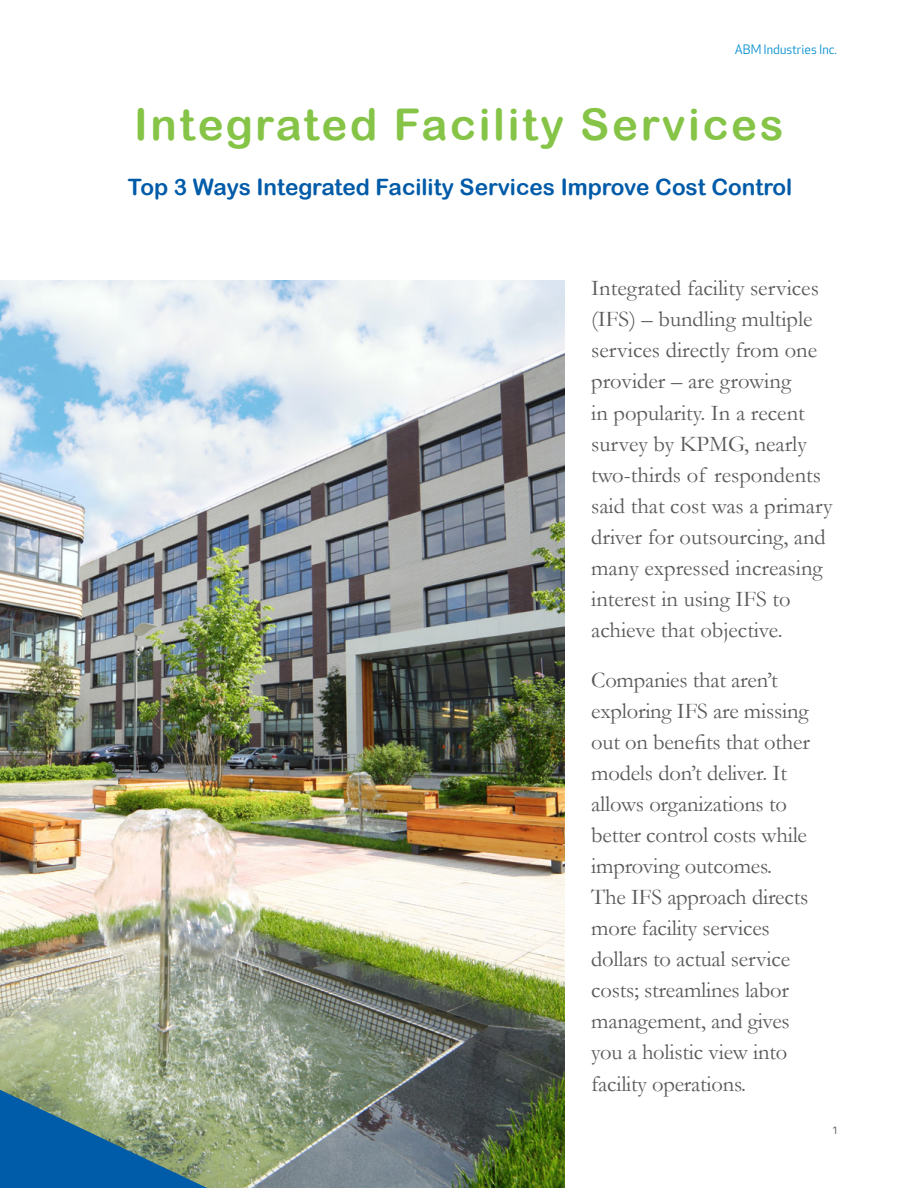
<style>
.page{position:relative;width:918px;height:1188px;background:#fff}
.page>*{position:absolute;margin:0;border:0;box-sizing:border-box;transform-origin:0 0}
.Main_Title_Header{font:43.8px "Arial Rounded MT Bold";letter-spacing:.06em;color:#85c447}
.Body{font:22.65px/31px "Garamond";letter-spacing:-.01em;color:#58595b}
.Title_Subhead{font:22.65px "Arial Rounded MT Bold";color:#005ba8}
.Page_Header{font:12.75px "Apex New";color:#008dcd}
.t1{font:11.25px "Ample Soft";color:#58595b}
</style>
<div class="page">
<img style="left:0;top:281px;width:564px;height:907px">
<svg style="left:0;top:1090px;width:207px;height:98px;background:#4b8094"></svg>
<p class="Page_Header" style="left:735px;top:41px;width:104px">ABM Industries Inc.</p>
<p class="Main_Title_Header" style="left:134px;top:98px;width:651px">Integrated Facility Services</p>
<p class="Title_Subhead" style="left:128px;top:174px;width:666px">Top 3 Ways Integrated Facility Services Improve Cost Control</p>
<p class="Body" style="left:591px;top:272px;width:243px">Integrated facility services (IFS) – bundling multiple services directly from one provider – are growing<br>in popularity. In a recent survey by KPMG, nearly two-thirds of respondents said that cost was a primary driver for outsourcing, and many expressed increasing interest in using IFS to achieve that objective.</p>
<p class="Body" style="left:591px;top:664px;width:220px">Companies that aren’t exploring IFS are missing out on benefits that other models don’t deliver. It allows organizations to better control costs while improving outcomes.<br>The IFS approach directs more facility services dollars to actual service costs; streamlines labor management, and gives you a holistic view into facility operations.</p>
<p class="t1" style="left:833px;top:1124px;width:5px">1</p>
</div>
